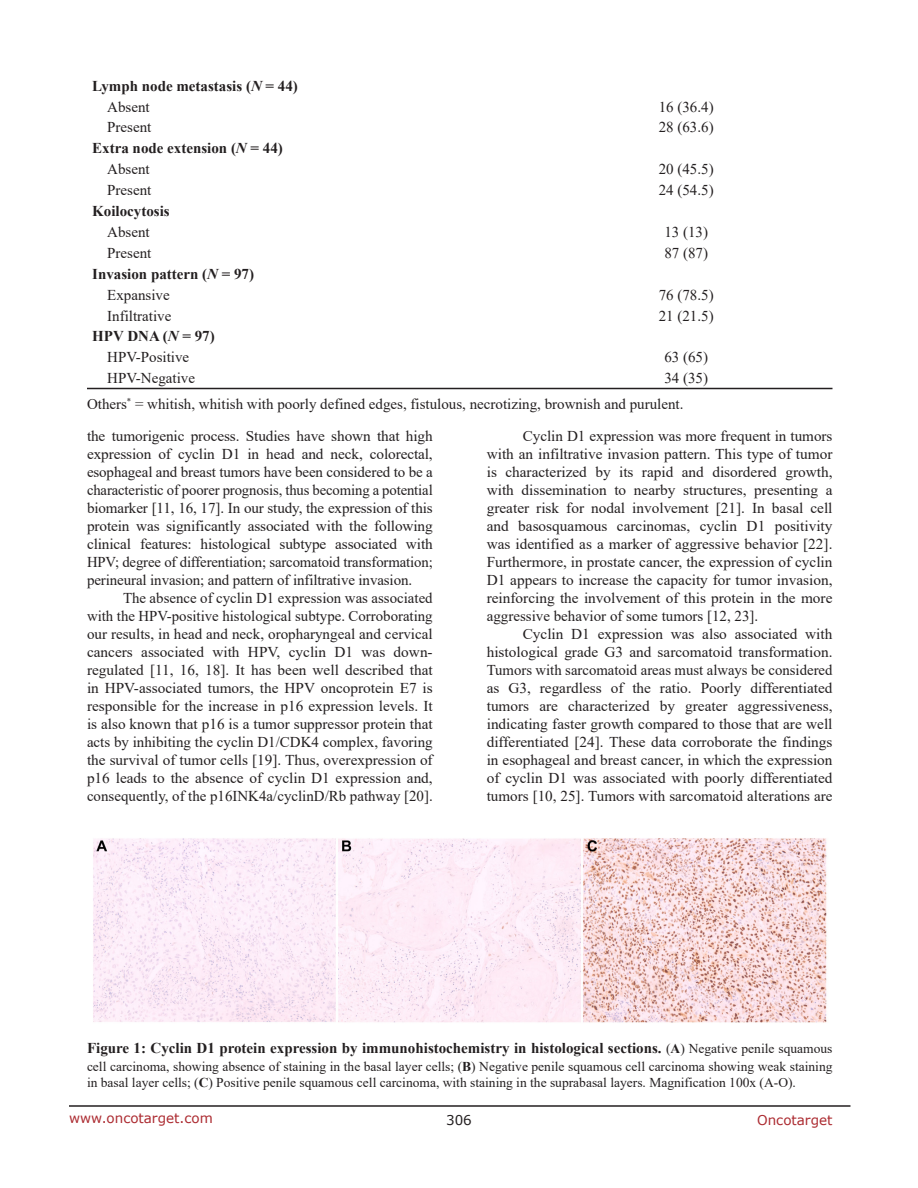
<style>
.page{position:relative;width:918px;height:1188px;background:#fff}
.page>*{position:absolute;margin:0;border:0;box-sizing:border-box;transform-origin:0 0}
.BodyText{font:15px/18px "Times New Roman";color:#231f20;text-align:justify}
.TableText_Left{font:15px "Times New Roman";color:#231f20}
.FigureText{font:700 15px "Times New Roman";color:#231f20}
.TableText_Left-2{font:700 15px "Times New Roman";color:#231f20}
.TableText_Footnote{font:15px "Times New Roman";color:#231f20}
.FigureText-2{font:13.5px/16.2px "Times New Roman";color:#231f20}
.t1{font:13.5px "Verdana";color:#ac2b31}
.t2{font:13.5px "Verdana";color:#231f20}
.s1{font-style:italic}
.s2{font-weight:400;font-size:13.5px}
.s3{font-size:13.5px}
.s4{font-weight:700}
</style>
<div class="page">
<hr style="left:69px;top:1105px;width:781px;height:2px;background:#231f20">
<img style="left:93px;top:838px;width:734px;height:185px">
<hr style="left:87px;top:388px;width:453px;height:1px;background:#231f20">
<hr style="left:540px;top:388px;width:292px;height:1px;background:#231f20">
<p class="TableText_Left-2" style="left:92px;top:75px;width:207px">Lymph node metastasis (<span class="s1">N</span> = 44)</p>
<p class="TableText_Left" style="left:107px;top:96px;width:44px">Absent</p>
<p class="TableText_Left" style="left:659px;top:96px;width:56px">16 (36.4)</p>
<p class="TableText_Left" style="left:107px;top:117px;width:46px">Present</p>
<p class="TableText_Left" style="left:659px;top:117px;width:56px">28 (63.6)</p>
<p class="TableText_Left-2" style="left:92px;top:137px;width:192px">Extra node extension (<span class="s1">N</span> = 44)</p>
<p class="TableText_Left" style="left:107px;top:159px;width:44px">Absent</p>
<p class="TableText_Left" style="left:659px;top:159px;width:56px">20 (45.5)</p>
<p class="TableText_Left" style="left:107px;top:180px;width:46px">Present</p>
<p class="TableText_Left" style="left:659px;top:180px;width:56px">24 (54.5)</p>
<p class="TableText_Left-2" style="left:92px;top:200px;width:79px">Koilocytosis</p>
<p class="TableText_Left" style="left:107px;top:221px;width:44px">Absent</p>
<p class="TableText_Left" style="left:664px;top:221px;width:45px">13 (13)</p>
<p class="TableText_Left" style="left:107px;top:242px;width:46px">Present</p>
<p class="TableText_Left" style="left:664px;top:242px;width:45px">87 (87)</p>
<p class="TableText_Left-2" style="left:92px;top:263px;width:163px">Invasion pattern (<span class="s1">N</span> = 97)</p>
<p class="TableText_Left" style="left:107px;top:284px;width:64px">Expansive</p>
<p class="TableText_Left" style="left:659px;top:284px;width:56px">76 (78.5)</p>
<p class="TableText_Left" style="left:107px;top:305px;width:66px">Infiltrative</p>
<p class="TableText_Left" style="left:659px;top:305px;width:56px">21 (21.5)</p>
<p class="TableText_Left-2" style="left:92px;top:325px;width:124px">HPV DNA (<span class="s1">N</span> = 97)</p>
<p class="TableText_Left" style="left:107px;top:347px;width:83px">HPV-Positive</p>
<p class="TableText_Left" style="left:664px;top:347px;width:45px">63 (65)</p>
<p class="TableText_Left" style="left:107px;top:368px;width:89px">HPV-Negative</p>
<p class="TableText_Left" style="left:664px;top:368px;width:45px">34 (35)</p>
<p class="TableText_Footnote" style="left:87px;top:393px;width:598px">Others<sup>*</sup> = whitish, whitish with poorly defined edges, fistulous, necrotizing, brownish and purulent.</p>
<p class="BodyText" style="left:87px;top:426px;width:347px">the tumorigenic process. Studies have shown that high expression of cyclin D1 in head and neck, colorectal, esophageal and breast tumors have been considered to be a characteristic of poorer prognosis, thus becoming a potential biomarker [11, 16, 17]. In our study, the expression of this protein was significantly associated with the following clinical features: histological subtype associated with HPV; degree of differentiation; sarcomatoid transformation; perineural invasion; and pattern of infiltrative invasion.</p>
<p class="BodyText" style="left:87px;top:588px;width:347px;text-indent:36px">The absence of cyclin D1 expression was associated with the HPV-positive histological subtype. Corroborating our results, in head and neck, oropharyngeal and cervical cancers associated with HPV, cyclin D1 was down&shy;regulated [11, 16, 18]. It has been well described that in HPV-associated tumors, the HPV oncoprotein E7 is responsible for the increase in p16 expression levels. It is also known that p16 is a tumor suppressor protein that acts by inhibiting the cyclin D1/CDK4 complex, favoring the survival of tumor cells [19]. Thus, overexpression of p16 leads to the absence of cyclin D1 expression and, consequently, of the p16INK4a/cyclinD/Rb pathway [20].</p>
<p class="BodyText" style="left:487px;top:426px;width:347px;text-indent:36px">Cyclin D1 expression was more frequent in tumors with an infiltrative invasion pattern. This type of tumor is characterized by its rapid and disordered growth, with dissemination to nearby structures, presenting a greater risk for nodal involvement [21]. In basal cell and basosquamous carcinomas, cyclin D1 positivity was identified as a marker of aggressive behavior [22].<br>Furthermore, in prostate cancer, the expression of cyclin D1 appears to increase the capacity for tumor invasion, reinforcing the involvement of this protein in the more aggressive behavior of some tumors [12, 23].</p>
<p class="BodyText" style="left:487px;top:624px;width:347px;text-indent:36px">Cyclin D1 expression was also associated with histological grade G3 and sarcomatoid transformation.<br>Tumors with sarcomatoid areas must always be considered as G3, regardless of the ratio. Poorly differentiated tumors are characterized by greater aggressiveness, indicating faster growth compared to those that are well differentiated [24]. These data corroborate the findings in esophageal and breast cancer, in which the expression of cyclin D1 was associated with poorly differentiated tumors [10, 25]. Tumors with sarcomatoid alterations are</p>
<p class="FigureText" style="left:87px;top:1037px;width:747px">Figure 1: Cyclin D1 protein expression by immunohistochemistry in histological sections. <span class="s2">(</span><span class="s3">A</span><span class="s2">) Negative penile squamous</span></p>
<p class="FigureText-2" style="left:87px;top:1058px;width:747px">cell carcinoma, showing absence of staining in the basal layer cells; (<span class="s4">B</span>) Negative penile squamous cell carcinoma showing weak staining in basal layer cells; (<span class="s4">C</span>) Positive penile squamous cell carcinoma, with staining in the suprabasal layers. Magnification 100x (A-O).</p>
<p class="t1" style="left:69px;top:1109px;width:145px">www.oncotarget.com</p>
<p class="t2" style="left:446px;top:1111px;width:27px">306</p>
<p class="t1" style="left:757px;top:1111px;width:77px">Oncotarget</p>
</div>
